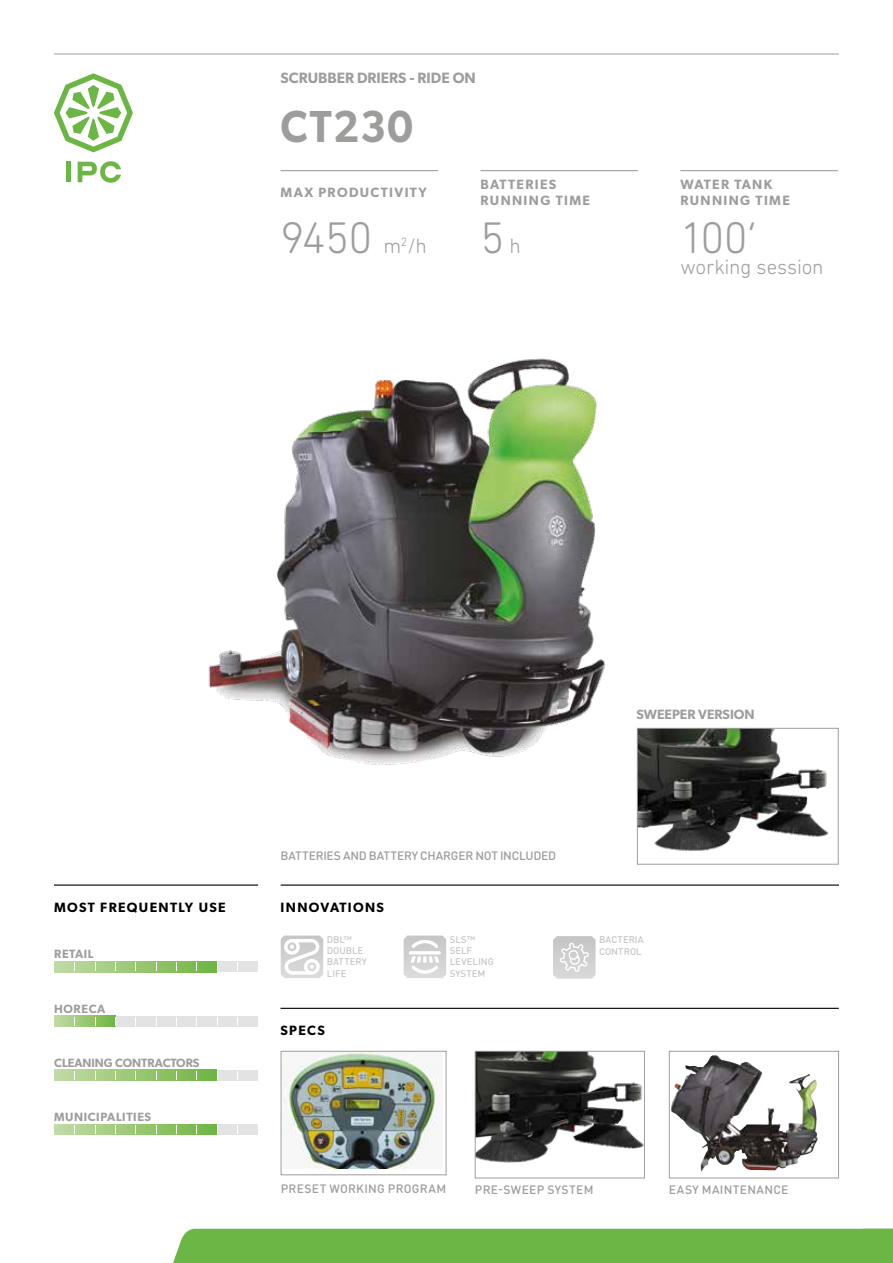
<style>
.page{position:relative;width:893px;height:1263px;background:#fff}
.page>*{position:absolute;margin:0;border:0;box-sizing:border-box;transform-origin:0 0}
.t1{font:300 45px "DIN Next Rounded LT Pro";letter-spacing:-.02em;color:#9d9d9c}
.t2{font:600 45px "Gibson";letter-spacing:.03em;color:#9d9d9c;scale:.93 1}
.t3{font:300 21px "DIN Next Rounded LT Pro";letter-spacing:-.005em;color:#9d9d9c}
.t4{font:600 15px "Gibson";color:#9d9d9c}
.t5{font:600 13.5px/16.2px "Gibson";letter-spacing:.1em;color:#9d9d9c}
.t6{font:600 13.5px "Gibson";letter-spacing:.1em;color:#000}
.t7{font:600 13.5px "Gibson";color:#9d9d9c}
.t8{font:500 12px "DIN Round Pro";letter-spacing:.02em;color:#9d9d9c}
.t9{font:500 12px "DIN Round Pro";letter-spacing:-.02em;color:#9d9d9c}
.t10{font:600 12px "Gibson";letter-spacing:.05em;color:#9d9d9c}
.t11{font:600 12px "Gibson";color:#9d9d9c}
.t12{font:500 9.6px/11.2px "DIN Round Pro";color:#c6c6c6}
.s1{font-size:21px}
</style>
<div class="page">
<hr style="left:54px;top:54px;width:785px;height:1px;background:#9d9d9c">
<div style="left:66px;top:162px;width:5px;height:20px;background:#6bb644"></div>
<svg style="left:78px;top:161px;width:43px;height:22px"></svg>
<svg style="left:54px;top:73px;width:79px;height:79px"></svg>
<div style="left:173px;top:1229px;width:720px;height:34px;background:#6bb644"></div>
<img style="left:283px;top:1053px;width:156px;height:116px">
<div style="left:281px;top:1051px;width:165px;height:124px;border:1px solid #9d9d9c"></div>
<img style="left:477px;top:1053px;width:166px;height:110px">
<div style="left:475px;top:1051px;width:170px;height:127px;border:1px solid #9d9d9c"></div>
<hr style="left:281px;top:170px;width:157px;height:1px;background:#9d9d9c">
<hr style="left:480px;top:170px;width:158px;height:1px;background:#9d9d9c">
<hr style="left:680px;top:170px;width:158px;height:1px;background:#9d9d9c">
<hr style="left:281px;top:884px;width:558px;height:2px;background:#000">
<hr style="left:280px;top:1008px;width:559px;height:1px;background:#000">
<img style="left:639px;top:730px;width:190px;height:121px">
<div style="left:637px;top:728px;width:202px;height:136px;border:1px solid #9d9d9c"></div>
<hr style="left:54px;top:884px;width:204px;height:2px;background:#000">
<div style="left:54px;top:961px;width:204px;height:11px;background:#e3e3e3"></div>
<svg style="left:54px;top:961px;width:163px;height:11px;background:#9cca78"></svg>
<div style="left:54px;top:1070px;width:204px;height:10px;background:#e3e3e3"></div>
<svg style="left:54px;top:1070px;width:163px;height:10px;background:#9cca79"></svg>
<div style="left:54px;top:1016px;width:204px;height:10px;background:#e3e3e3"></div>
<svg style="left:54px;top:1016px;width:61px;height:10px"></svg>
<div style="left:54px;top:1124px;width:204px;height:11px;background:#e3e3e3"></div>
<svg style="left:54px;top:1124px;width:163px;height:11px;background:#9cca78"></svg>
<img style="left:671px;top:1055px;width:147px;height:116px">
<div style="left:669px;top:1051px;width:170px;height:127px;border:1px solid #9d9d9c"></div>
<svg style="left:281px;top:935px;width:42px;height:43px"></svg>
<svg style="left:404px;top:935px;width:42px;height:43px"></svg>
<img style="left:208px;top:358px;width:397px;height:407px">
<svg style="left:553px;top:936px;width:43px;height:43px;background:#d6d6d6"></svg>
<h3 class="t4" style="left:281px;top:69px;width:197px">SCRUBBER DRIERS - RIDE ON</h3>
<h1 class="t2" style="left:281px;top:100px;width:144px">CT230</h1>
<h3 class="t5" style="left:281px;top:184px;width:148px">MAX PRODUCTIVITY</h3>
<h3 class="t5" style="left:480px;top:176px;width:111px">BATTERIES<br>RUNNING TIME</h3>
<h3 class="t5" style="left:680px;top:176px;width:111px">WATER TANK<br>RUNNING TIME</h3>
<h1 class="t1" style="left:281px;top:212px;width:242px">9450 <span class="s1">m</span><sup>2</sup><span class="s1">/h</span> 5 <span class="s1">h</span></h1>
<h1 class="t1" style="left:680px;top:212px;width:78px">100’</h1>
<h2 class="t3" style="left:680px;top:255px;width:145px">working session</h2>
<h3 class="t6" style="left:54px;top:899px;width:173px">MOST FREQUENTLY USE</h3>
<p class="t10" style="left:54px;top:947px;width:41px">RETAIL</p>
<p class="t10" style="left:54px;top:1001px;width:53px">HORECA</p>
<p class="t11" style="left:54px;top:1055px;width:147px">CLEANING CONTRACTORS</p>
<p class="t10" style="left:54px;top:1109px;width:99px">MUNICIPALITIES</p>
<h3 class="t7" style="left:637px;top:707px;width:120px">SWEEPER VERSION</h3>
<p class="t9" style="left:280px;top:848px;width:277px">BATTERIES AND BATTERY CHARGER NOT INCLUDED</p>
<h3 class="t6" style="left:281px;top:899px;width:105px">INNOVATIONS</h3>
<p class="t12" style="left:327px;top:933px;width:42px">DBL™<br>DOUBLE<br>BATTERY<br>LIFE</p>
<p class="t12" style="left:450px;top:933px;width:46px">SLS™<br>SELF<br>LEVELING<br>SYSTEM</p>
<h3 class="t6" style="left:280px;top:1022px;width:46px">SPECS</h3>
<p class="t12" style="left:599px;top:934px;width:46px">BACTERIA<br>CONTROL</p>
<p class="t8" style="left:281px;top:1181px;width:167px">PRESET WORKING PROGRAM</p>
<p class="t8" style="left:475px;top:1181px;width:120px">PRE-SWEEP SYSTEM</p>
<p class="t8" style="left:669px;top:1181px;width:121px">EASY MAINTENANCE</p>
</div>
